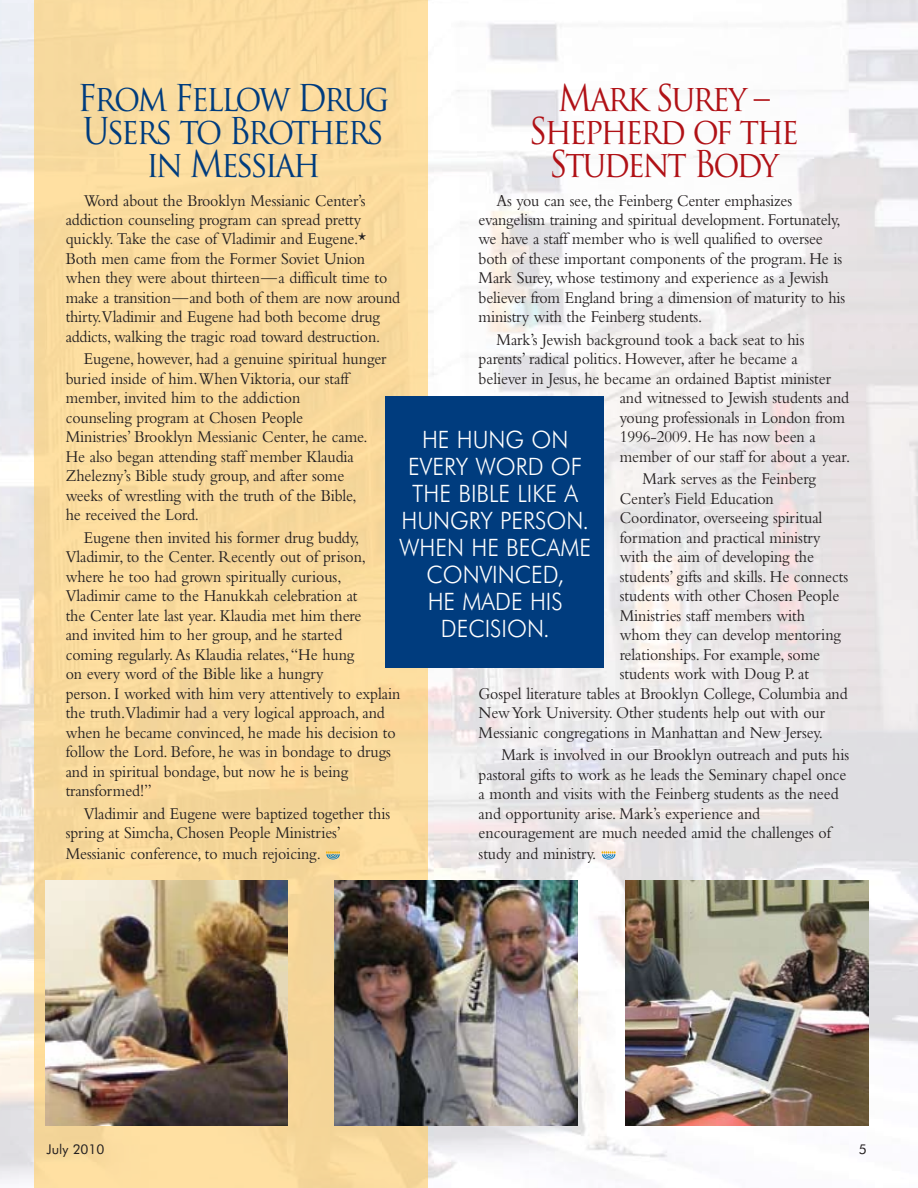
<style>
.page{position:relative;width:918px;height:1188px;background:#fff}
.page>*{position:absolute;margin:0;border:0;box-sizing:border-box;transform-origin:0 0}
.t1{font:36px/33px "Trajan Pro";letter-spacing:-.075em;color:#003c7e;text-align:center;scale:.9 1}
.t2{font:36px/33px "Trajan Pro";letter-spacing:-.075em;color:#b01116;text-align:center;scale:.9 1}
.t3{font:300 24px/27px "Futura BT";color:#fff;scale:.95 1}
.t4{font:17.25px/19.5px "Bembo";letter-spacing:-.005em;color:#231f20;scale:.92 1}
.t5{font:13.5px "Futura BT";color:#231f20}
</style>
<div class="page">
<img style="left:0;top:0;width:918px;height:1182px">
<div style="left:34px;top:0;width:394px;height:1188px;background:#fada9d"></div>
<svg style="left:602px;top:851px;width:14px;height:9px"></svg>
<img style="left:626px;top:881px;width:242px;height:244px">
<img style="left:335px;top:881px;width:242px;height:244px">
<img style="left:45px;top:881px;width:243px;height:244px">
<svg style="left:326px;top:851px;width:14px;height:9px"></svg>
<div style="left:385px;top:396px;width:219px;height:272px;background:#003c7e"></div>
<h1 class="t2" style="left:529px;top:81px;width:302px">Mark Surey –<br>Shepherd of the<br>Student Body</h1>
<p class="t4" style="left:479px;top:190px;width:400px;text-indent:18px">As you can see, the Feinberg Center emphasizes evangelism training and spiritual development. Fortunately, we have a staff member who is well qualified to oversee both of these important components of the program. He is Mark Surey, whose testimony and experience as a Jewish believer from England bring a dimension of maturity to his ministry with the Feinberg students.</p>
<p class="t4" style="left:497px;top:329px;width:336px">Mark’s Jewish background took a back seat to his</p>
<p class="t4" style="left:479px;top:349px;width:348px">parents’ radical politics. However, after he became a</p>
<p class="t4" style="left:479px;top:368px;width:384px">believer in Jesus, he became an ordained Baptist minister</p>
<p class="t4" style="left:620px;top:388px;width:251px">and witnessed to Jewish students and</p>
<p class="t4" style="left:620px;top:407px;width:246px">young professionals in London from</p>
<p class="t4" style="left:620px;top:427px;width:215px">1996-2009. He has now been a</p>
<p class="t4" style="left:620px;top:446px;width:252px">member of our staff for about a year.</p>
<p class="t4" style="left:643px;top:469px;width:190px">Mark serves as the Feinberg</p>
<p class="t4" style="left:620px;top:488px;width:169px">Center’s Field Education</p>
<p class="t4" style="left:620px;top:508px;width:222px">Coordinator, overseeing spiritual</p>
<p class="t4" style="left:620px;top:527px;width:220px">formation and practical ministry</p>
<p class="t4" style="left:620px;top:547px;width:213px">with the aim of developing the</p>
<p class="t4" style="left:620px;top:566px;width:250px">students’ gifts and skills. He connects</p>
<p class="t4" style="left:620px;top:586px;width:240px">students with other Chosen People</p>
<p class="t4" style="left:620px;top:605px;width:203px">Ministries staff members with</p>
<p class="t4" style="left:620px;top:625px;width:242px">whom they can develop mentoring</p>
<p class="t4" style="left:620px;top:644px;width:219px">relationships. For example, some</p>
<p class="t4" style="left:620px;top:664px;width:207px">students work with Doug P. at</p>
<p class="t4" style="left:479px;top:683px;width:403px">Gospel literature tables at Brooklyn College, Columbia and</p>
<p class="t4" style="left:479px;top:703px;width:378px">New York University. Other students help out with our</p>
<p class="t4" style="left:479px;top:722px;width:376px">Messianic congregations in Manhattan and New Jersey.</p>
<p class="t4" style="left:479px;top:745px;width:404px;text-indent:23px">Mark is involved in our Brooklyn outreach and puts his pastoral gifts to work as he leads the Seminary chapel once a month and visits with the Feinberg students as the need and opportunity arise. Mark’s experience and encouragement are much needed amid the challenges of study and ministry.</p>
<h1 class="t1" style="left:78px;top:81px;width:348px">From Fellow Drug<br>Users to Brothers in Messiah</h1>
<p class="t4" style="left:66px;top:190px;width:365px;text-indent:18px">Word about the Brooklyn Messianic Center’s addiction counseling program can spread pretty quickly. Take the case of Vladimir and Eugene.* Both men came from the Former Soviet Union when they were about thirteen—a difficult time to make a transition—and both of them are now around thirty.Vladimir and Eugene had both become drug addicts, walking the tragic road toward destruction.</p>
<p class="t4" style="left:66px;top:349px;width:350px;text-indent:18px">Eugene, however, had a genuine spiritual hunger buried inside of him. When Viktoria, our staff member, invited him to the addiction<br>counseling program at Chosen People<br>Ministries’ Brooklyn Messianic Center, he came.<br>He also began attending staff member Klaudia Zhelezny’s Bible study group, and after some<br>weeks of wrestling with the truth of the Bible,<br>he received the Lord.</p>
<p class="t4" style="left:66px;top:527px;width:365px;text-indent:18px">Eugene then invited his former drug buddy, Vladimir, to the Center. Recently out of prison, where he too had grown spiritually curious,<br>Vladimir came to the Hanukkah celebration at<br>the Center late last year. Klaudia met him there<br>and invited him to her group, and he started<br>coming regularly. As Klaudia relates, “He hung<br>on every word of the Bible like a hungry<br>person. I worked with him very attentively to explain the truth.Vladimir had a very logical approach, and when he became convinced, he made his decision to follow the Lord. Before, he was in bondage to drugs and in spiritual bondage, but now he is being transformed!”</p>
<p class="t4" style="left:66px;top:803px;width:354px;line-height:20.2px;text-indent:18px">Vladimir and Eugene were baptized together this spring at Simcha, Chosen People Ministries’<br>Messianic conference, to much rejoicing.</p>
<h2 class="t3" style="left:408px;top:426px;width:179px;text-indent:97px">G ON<br>EVERY WORD OF<br>THE</h2>
<h2 class="t3" style="left:422px;top:426px;width:54px">HE HUN</h2>
<h2 class="t3" style="left:458px;top:480px;width:31px">BIBLE</h2>
<h2 class="t3" style="left:518px;top:480px;width:64px">LIKE A</h2>
<h2 class="t3" style="left:401px;top:507px;width:17px">HUN</h2>
<h2 class="t3" style="left:450px;top:507px;width:65px">GRY PERS</h2>
<h2 class="t3" style="left:547px;top:507px;width:46px">ON.</h2>
<h2 class="t3" style="left:399px;top:534px;width:18px">WHEN</h2>
<h2 class="t3" style="left:427px;top:534px;width:100px;text-indent:45px">HE BECAME<br>CONVINCED</h2>
<h2 class="t3" style="left:557px;top:561px;width:8px">,</h2>
<h2 class="t3" style="left:428px;top:588px;width:53px">HE MADE</h2>
<h2 class="t3" style="left:530px;top:588px;width:33px">HIS</h2>
<h2 class="t3" style="left:441px;top:615px;width:16px">DEC</h2>
<h2 class="t3" style="left:485px;top:615px;width:70px">ISION.</h2>
<p class="t5" style="left:46px;top:1141px;width:60px">July 2010</p>
<p class="t5" style="left:859px;top:1141px;width:9px">5</p>
</div>
